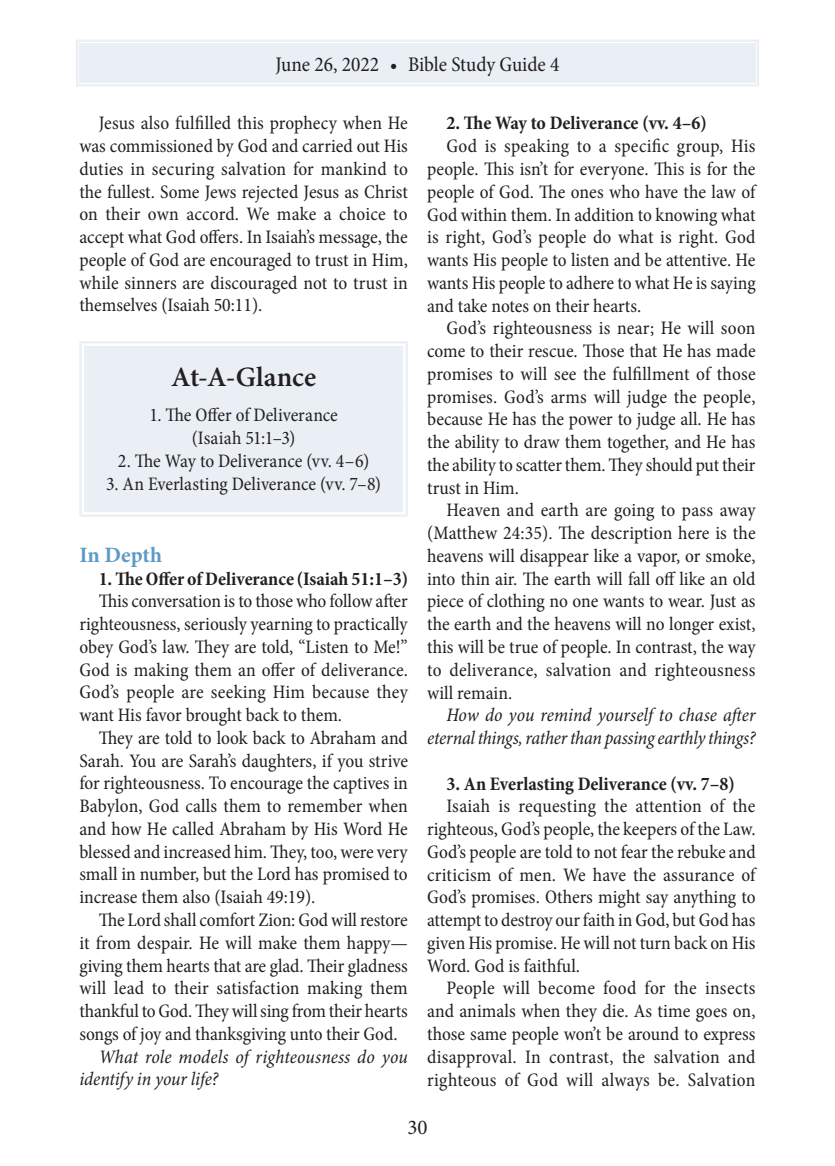
<style>
.page{position:relative;width:835px;height:1166px;background:#fff}
.page>*{position:absolute;margin:0;border:0;box-sizing:border-box;transform-origin:0 0}
.t1{font:600 28px "Minion Pro";color:#231f20}
.t2{font:700 21.88px "Minion Pro";color:#5c9bc5}
.t3{font:condensed 21px "Minion Pro";color:#231f20}
.t4{font:21px "Minion Pro";color:#231f20}
.t5{font:condensed 19.25px/22.8px "Minion Pro";color:#231f20;text-align:justify}
.t6{font:italic condensed 19.25px/22.8px "Minion Pro";letter-spacing:-.005em;color:#231f20}
.t7{font:700 condensed 19.25px "Minion Pro";color:#231f20}
</style>
<div class="page">
<svg style="left:76px;top:40px;width:683px;height:47px;background:#ebf0f6"></svg>
<div style="left:81px;top:44px;width:673px;height:38px;border:2px solid #eaeff6"></div>
<div style="left:86px;top:348px;width:315px;height:162px;background:#eaeff6"></div>
<hr style="left:79px;top:341px;width:329px;height:2px;background:#eaeff6">
<hr style="left:84px;top:346px;width:319px;height:2px;background:#eaeff6">
<hr style="left:79px;top:343px;width:3px;height:64px;background:#eaeff6">
<hr style="left:84px;top:348px;width:2px;height:59px;background:#eaeff6">
<hr style="left:401px;top:348px;width:2px;height:59px;background:#eaeff6">
<hr style="left:405px;top:343px;width:3px;height:64px;background:#eaeff6">
<hr style="left:79px;top:407px;width:3px;height:107px;background:#eaeff6">
<hr style="left:84px;top:407px;width:2px;height:103px;background:#eaeff6">
<hr style="left:401px;top:407px;width:2px;height:103px;background:#eaeff6">
<hr style="left:405px;top:407px;width:3px;height:107px;background:#eaeff6">
<hr style="left:84px;top:510px;width:319px;height:2px;background:#eaeff6">
<hr style="left:79px;top:514px;width:329px;height:3px;background:#eaeff6">
<p class="t3" style="left:275px;top:51px;width:285px">June 26, 2022 • Bible Study Guide 4</p>
<p class="t5" style="left:79px;top:112px;width:330px;text-indent:19px">Jesus also fulfilled this prophecy when He was commissioned by God and carried out His duties in securing salvation for mankind to the fullest. Some Jews rejected Jesus as Christ on their own accord. We make a choice to accept what God offers. In Isaiah’s message, the people of God are encouraged to trust in Him, while sinners are discouraged not to trust in themselves (Isaiah 50:11).</p>
<p class="t7" style="left:446px;top:110px;width:262px">2. The Way to Deliverance (vv. 4–6)</p>
<p class="t5" style="left:427px;top:135px;width:330px;text-indent:19px">God is speaking to a specific group, His people. This isn’t for everyone. This is for the people of God. The ones who have the law of God within them. In addition to knowing what is right, God’s people do what is right. God wants His people to listen and be attentive. He wants His people to adhere to what He is saying and take notes on their hearts.</p>
<p class="t5" style="left:427px;top:317px;width:330px;text-indent:19px">God’s righteousness is near; He will soon come to their rescue. Those that He has made promises to will see the fulfillment of those promises. God’s arms will judge the people, because He has the power to judge all. He has the ability to draw them together, and He has the ability to scatter them. They should put their trust in Him.</p>
<p class="t5" style="left:427px;top:499px;width:330px;text-indent:19px">Heaven and earth are going to pass away (Matthew 24:35). The description here is the heavens will disappear like a vapor, or smoke, into thin air. The earth will fall off like an old piece of clothing no one wants to wear. Just as the earth and the heavens will no longer exist, this will be true of people. In contrast, the way to deliverance, salvation and righteousness will remain.</p>
<p class="t6" style="left:427px;top:704px;width:330px;text-align:right">How do you remind yourself to chase after eternal things, rather than passing earthly things?</p>
<p class="t7" style="left:446px;top:770px;width:290px">3. An Everlasting Deliverance (vv. 7–8)</p>
<p class="t5" style="left:427px;top:795px;width:330px;text-indent:19px">Isaiah is requesting the attention of the righteous, God’s people, the keepers of the Law.<br>God’s people are told to not fear the rebuke and criticism of men. We have the assurance of God’s promises. Others might say anything to attempt to destroy our faith in God, but God has given His promise. He will not turn back on His Word. God is faithful.</p>
<p class="t5" style="left:427px;top:977px;width:330px;text-indent:19px">People will become food for the insects and animals when they die. As time goes on, those same people won’t be around to express disapproval. In contrast, the salvation and righteous of God will always be. Salvation</p>
<h1 class="t1" style="left:171px;top:358px;width:146px">At-A-Glance</h1>
<p class="t5" style="left:149px;top:404px;width:190px;text-align:center">1. The Offer of Deliverance (Isaiah 51:1–3)</p>
<p class="t5" style="left:118px;top:449px;width:253px">2. The Way to Deliverance (vv. 4–6)</p>
<p class="t5" style="left:106px;top:472px;width:276px">3. An Everlasting Deliverance (vv. 7–8)</p>
<p class="t2" style="left:79px;top:539px;width:84px">In Depth</p>
<p class="t7" style="left:99px;top:565px;width:311px">1. The Offer of Deliverance (Isaiah 51:1–3)</p>
<p class="t5" style="left:79px;top:590px;width:330px;text-indent:19px">This conversation is to those who follow after righteousness, seriously yearning to practically obey God’s law. They are told, “Listen to Me!” God is making them an offer of deliverance.<br>God’s people are seeking Him because they want His favor brought back to them.</p>
<p class="t5" style="left:79px;top:726px;width:330px;text-indent:19px">They are told to look back to Abraham and Sarah. You are Sarah’s daughters, if you strive for righteousness. To encourage the captives in Babylon, God calls them to remember when and how He called Abraham by His Word He blessed and increased him. They, too, were very small in number, but the Lord has promised to increase them also (Isaiah 49:19).</p>
<p class="t5" style="left:79px;top:908px;width:330px;text-indent:19px">The Lord shall comfort Zion: God will restore it from despair. He will make them happy— giving them hearts that are glad. Their gladness will lead to their satisfaction making them thankful to God. They will sing from their hearts songs of joy and thanksgiving unto their God.</p>
<p class="t6" style="left:79px;top:1045px;width:330px;text-indent:19px">What role models of righteousness do you identify in your life?</p>
<p class="t4" style="left:407px;top:1113px;width:22px">30</p>
</div>
